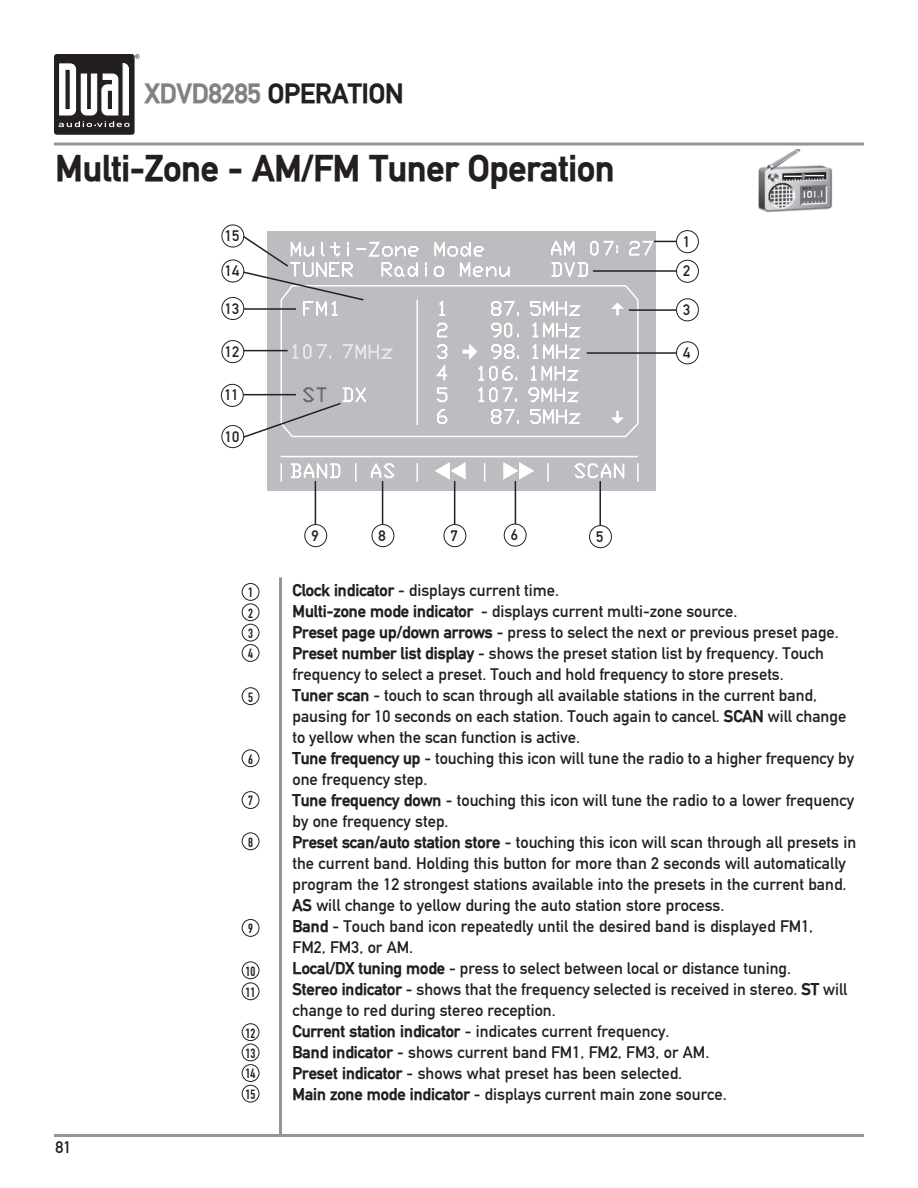
<style>
.page{position:relative;width:918px;height:1188px;background:#fff}
.page>*{position:absolute;margin:0;border:0;box-sizing:border-box;transform-origin:0 0}
.t1{font:700 36px "DIN Mittelschrift";color:#231f20}
.t2{font:700 27px "DIN Mittelschrift";color:#231f20}
.t3{font:16.5px/21px "DIN Mittelschrift";color:#231f20}
.t4{font:15px "DIN Mittelschrift";color:#231f20}
.t5{font:13.2px/20.4px "DIN Engschrift";color:#231f20;text-align:justify}
.s1{color:#808285}
.s2{font-weight:700}
</style>
<div class="page">
<div style="left:54px;top:54px;width:81px;height:81px;background:#231f20;border-radius:3px"></div>
<svg style="left:59px;top:54px;width:81px;height:73px"></svg>
<hr style="left:54px;top:143px;width:810px;height:3px;background:#939598">
<hr style="left:54px;top:1134px;width:810px;height:3px;background:#939598">
<div style="left:267px;top:231px;width:389px;height:259px;background:#bcbdc0"></div>
<svg style="left:279px;top:240px;width:360px;height:243px"></svg>
<svg style="left:611px;top:302px;width:13px;height:13px"></svg>
<svg style="left:611px;top:411px;width:13px;height:13px"></svg>
<hr style="left:515px;top:481px;width:1px;height:47px;background:#231f20">
<div style="left:222px;top:340px;width:22px;height:23px;border:1px solid #231f20;border-radius:50%"></div>
<div style="left:221px;top:384px;width:23px;height:23px;border:1px solid #231f20;border-radius:50%"></div>
<div style="left:221px;top:425px;width:23px;height:23px;border:1px solid #231f20;border-radius:50%"></div>
<div style="left:444px;top:524px;width:22px;height:23px;border:1px solid #231f20;border-radius:50%"></div>
<div style="left:504px;top:524px;width:22px;height:22px;background:#fff;border-radius:50%"></div>
<div style="left:504px;top:524px;width:23px;height:23px;border:1px solid #231f20;border-radius:50%"></div>
<div style="left:589px;top:525px;width:23px;height:23px;border:1px solid #231f20;border-radius:50%"></div>
<div style="left:676px;top:260px;width:23px;height:23px;border:1px solid #231f20;border-radius:50%"></div>
<hr style="left:587px;top:352px;width:90px;height:2px;background:#231f20">
<div style="left:676px;top:341px;width:23px;height:23px;border:1px solid #231f20;border-radius:50%"></div>
<div style="left:222px;top:297px;width:22px;height:23px;border:1px solid #231f20;border-radius:50%"></div>
<div style="left:222px;top:225px;width:22px;height:22px;border:1px solid #231f20;border-radius:50%"></div>
<hr style="left:593px;top:270px;width:84px;height:2px;background:#231f20">
<hr style="left:599px;top:481px;width:2px;height:45px;background:#231f20">
<div style="left:372px;top:524px;width:22px;height:23px;border:1px solid #231f20;border-radius:50%"></div>
<hr style="left:454px;top:481px;width:1px;height:43px;background:#231f20">
<hr style="left:382px;top:481px;width:1px;height:43px;background:#231f20">
<div style="left:304px;top:524px;width:23px;height:23px;border:1px solid #231f20;border-radius:50%"></div>
<hr style="left:315px;top:481px;width:1px;height:43px;background:#231f20">
<svg style="left:242px;top:386px;width:125px;height:53px"></svg>
<hr style="left:629px;top:309px;width:49px;height:2px;background:#231f20">
<div style="left:676px;top:298px;width:23px;height:23px;border:1px solid #231f20;border-radius:50%"></div>
<hr style="left:279px;top:577px;width:3px;height:559px;background:#939598">
<hr style="left:244px;top:394px;width:52px;height:1px;background:#231f20">
<hr style="left:244px;top:350px;width:44px;height:1px;background:#231f20">
<div style="left:676px;top:230px;width:23px;height:23px;border:1px solid #231f20;border-radius:50%"></div>
<svg style="left:628px;top:240px;width:49px;height:16px"></svg>
<img style="left:758px;top:149px;width:75px;height:64px">
<div style="left:222px;top:260px;width:22px;height:22px;border:1px solid #231f20;border-radius:50%"></div>
<svg style="left:242px;top:235px;width:185px;height:82px"></svg>
<div style="left:242px;top:583px;width:17px;height:18px;border:1px solid #231f20;border-radius:50%"></div>
<div style="left:242px;top:603px;width:17px;height:18px;border:1px solid #231f20;border-radius:50%"></div>
<div style="left:242px;top:624px;width:17px;height:17px;border:1px solid #231f20;border-radius:50%"></div>
<div style="left:242px;top:644px;width:17px;height:18px;border:1px solid #231f20;border-radius:50%"></div>
<div style="left:242px;top:687px;width:17px;height:18px;border:1px solid #231f20;border-radius:50%"></div>
<div style="left:242px;top:749px;width:17px;height:18px;border:1px solid #231f20;border-radius:50%"></div>
<div style="left:242px;top:791px;width:17px;height:18px;border:1px solid #231f20;border-radius:50%"></div>
<div style="left:242px;top:832px;width:17px;height:18px;border:1px solid #231f20;border-radius:50%"></div>
<div style="left:242px;top:919px;width:17px;height:18px;border:1px solid #231f20;border-radius:50%"></div>
<div style="left:242px;top:961px;width:17px;height:18px;border:1px solid #231f20;border-radius:50%"></div>
<div style="left:242px;top:982px;width:17px;height:18px;border:1px solid #231f20;border-radius:50%"></div>
<div style="left:242px;top:1023px;width:17px;height:18px;border:1px solid #231f20;border-radius:50%"></div>
<div style="left:242px;top:1044px;width:17px;height:17px;border:1px solid #231f20;border-radius:50%"></div>
<div style="left:242px;top:1064px;width:17px;height:18px;border:1px solid #231f20;border-radius:50%"></div>
<div style="left:242px;top:1085px;width:17px;height:17px;border:1px solid #231f20;border-radius:50%"></div>
<h2 class="t2" style="left:145px;top:77px;width:260px"><span class="s1">XDVD8285</span> OPERATION</h2>
<h1 class="t1" style="left:56px;top:147px;width:561px">Multi-Zone - AM/FM Tuner Operation</h1>
<p class="t4" style="left:225px;top:227px;width:16px">15</p>
<p class="t4" style="left:225px;top:262px;width:16px">14</p>
<p class="t4" style="left:225px;top:299px;width:16px">13</p>
<p class="t4" style="left:225px;top:343px;width:16px">12</p>
<p class="t4" style="left:224px;top:386px;width:16px">11</p>
<p class="t4" style="left:225px;top:428px;width:16px">10</p>
<p class="t4" style="left:311px;top:527px;width:9px">9</p>
<p class="t4" style="left:379px;top:527px;width:9px">8</p>
<p class="t4" style="left:451px;top:527px;width:9px">7</p>
<p class="t4" style="left:511px;top:526px;width:9px">6</p>
<p class="t4" style="left:596px;top:528px;width:9px">5</p>
<p class="t4" style="left:683px;top:233px;width:9px">1</p>
<p class="t4" style="left:683px;top:262px;width:9px">2</p>
<p class="t4" style="left:683px;top:301px;width:9px">3</p>
<p class="t4" style="left:683px;top:344px;width:9px">4</p>
<p class="t3" style="left:56px;top:1137px;width:17px">81</p>
<p class="t5" style="left:248px;top:582px;width:6px">1<br>2<br>3<br>4</p>
<p class="t5" style="left:248px;top:687px;width:6px">5</p>
<p class="t5" style="left:248px;top:749px;width:6px">6</p>
<p class="t5" style="left:248px;top:791px;width:6px">7</p>
<p class="t5" style="left:248px;top:832px;width:6px">8</p>
<p class="t5" style="left:248px;top:918px;width:6px">9</p>
<p class="t5" style="left:246px;top:960px;width:11px;line-height:21px">10<br>11</p>
<p class="t5" style="left:246px;top:1023px;width:11px">12<br>13<br>14<br>15</p>
<p class="t3" style="left:292px;top:580px;width:565px"><span class="s2">Clock indicator</span> - displays current time.<br><span class="s2">Multi-zone mode indicator</span> - displays current multi-zone source.<br><span class="s2">Preset page up/down arrows</span> - press to select the next or previous preset page.<br><span class="s2">Preset number list display</span> - shows the preset station list by frequency. Touch frequency to select a preset. Touch and hold frequency to store presets.<br><span class="s2">Tuner scan</span> - touch to scan through all available stations in the current band, pausing for 10 seconds on each station. Touch again to cancel. <span class="s2">SCAN</span> will change to yellow when the scan function is active.<br><span class="s2">Tune frequency up</span> - touching this icon will tune the radio to a higher frequency by one frequency step.<br><span class="s2">Tune frequency down</span> - touching this icon will tune the radio to a lower frequency by one frequency step.<br><span class="s2">Preset scan/auto station store</span> - touching this icon will scan through all presets in the current band. Holding this button for more than 2 seconds will automatically program the 12 strongest stations available into the presets in the current band.<br><span class="s2">AS</span> will change to yellow during the auto station store process.<br><span class="s2">Band</span> - Touch band icon repeatedly until the desired band is displayed FM1,<br>FM2, FM3, or AM.<br><span class="s2">Local/DX tuning mode</span> - press to select between local or distance tuning.<br><span class="s2">Stereo indicator</span> - shows that the frequency selected is received in stereo. <span class="s2">ST</span> will change to red during stereo reception.<br><span class="s2">Current station indicator</span> - indicates current frequency.<br><span class="s2">Band indicator</span> - shows current band FM1, FM2, FM3, or AM.<br><span class="s2">Preset indicator</span> - shows what preset has been selected.<br><span class="s2">Main zone mode indicator</span> - displays current main zone source.</p>
</div>
